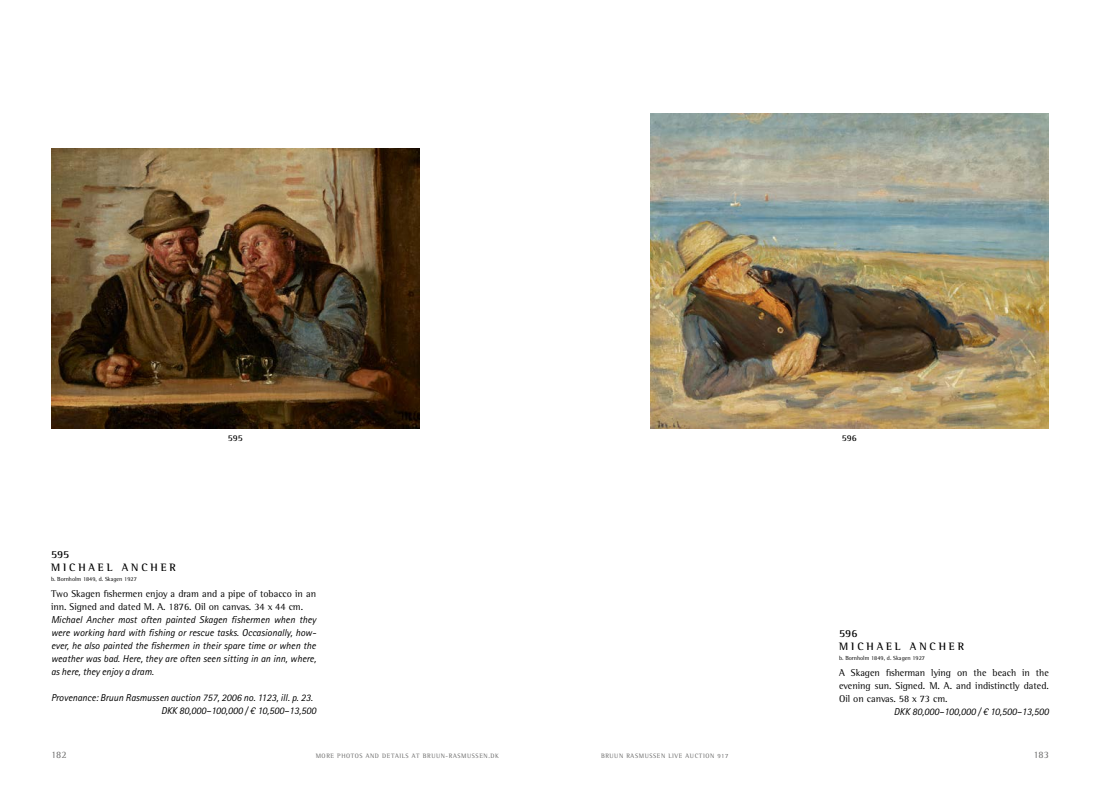
<style>
.page{position:relative;width:1100px;height:794px;background:#fff}
.page>*{position:absolute;margin:0;border:0;box-sizing:border-box;transform-origin:0 0}
.t1{font:700 11px/13px "Rotis Semi Serif Pro";letter-spacing:.26em;color:#000}
.t2{font:italic 10px/13px "Rotis Sans Serif Pro";color:#000;text-align:justify}
.t3{font:10px/13px "Rotis Semi Serif Pro";color:#000}
.t4{font:10px "Rotis Semi Serif Pro";color:#6a6a69}
.t5{font:700 9px "Rotis Semi Serif Pro";color:#000}
.t6{font:6.5px "Rotis Semi Serif Pro";letter-spacing:.095em;color:#6a6a69}
.t7{font:6px "Rotis Semi Serif Pro";color:#000}
</style>
<div class="page">
<img style="left:51px;top:148px;width:369px;height:281px">
<img style="left:650px;top:113px;width:399px;height:316px">
<p class="t5" style="left:228px;top:432px;width:17px">595</p>
<p class="t5" style="left:842px;top:432px;width:17px">596</p>
<p class="t1" style="left:51px;top:547px;width:126px">595<br>MICHAEL ANCHER</p>
<p class="t7" style="left:51px;top:575px;width:87px">b. Bornholm 1849, d. Skagen 1927</p>
<p class="t3" style="left:51px;top:587px;width:266px">Two Skagen fishermen enjoy a dram and a pipe of tobacco in an inn. Signed and dated M. A. 1876. Oil on canvas. 34 x 44 cm.</p>
<p class="t2" style="left:51px;top:613px;width:267px">Michael Ancher most often painted Skagen fishermen when they were working hard with fishing or rescue tasks. Occasionally, how&shy;ever, he also painted the fishermen in their spare time or when the weather was bad. Here, they are often seen sitting in an inn, where, as here, they enjoy a dram.</p>
<p class="t2" style="left:161px;top:691px;width:157px;text-indent:-110px">Provenance: Bruun Rasmussen auction 757, 2006 no. 1123, ill. p. 23.<br>DKK 80,000–100,000 / € 10,500–13,500</p>
<p class="t1" style="left:839px;top:626px;width:126px">596<br>MICHAEL ANCHER</p>
<p class="t7" style="left:839px;top:654px;width:87px">b. Bornholm 1849, d. Skagen 1927</p>
<p class="t3" style="left:839px;top:666px;width:211px;text-align:justify">A Skagen fisherman lying on the beach in the evening sun. Signed. M. A. and indistinctly dated.<br>Oil on canvas. 58 x 73 cm.</p>
<p class="t2" style="left:894px;top:705px;width:157px">DKK 80,000–100,000 / € 10,500–13,500</p>
<p class="t4" style="left:51px;top:749px;width:17px">182</p>
<p class="t6" style="left:316px;top:752px;width:185px">MORE PHOTOS AND DETAILS AT BRUUN-RASMUSSEN.DK</p>
<p class="t6" style="left:601px;top:752px;width:129px">BRUUN RASMUSSEN LIVE AUCTION 917</p>
<p class="t4" style="left:1033px;top:749px;width:17px">183</p>
</div>
